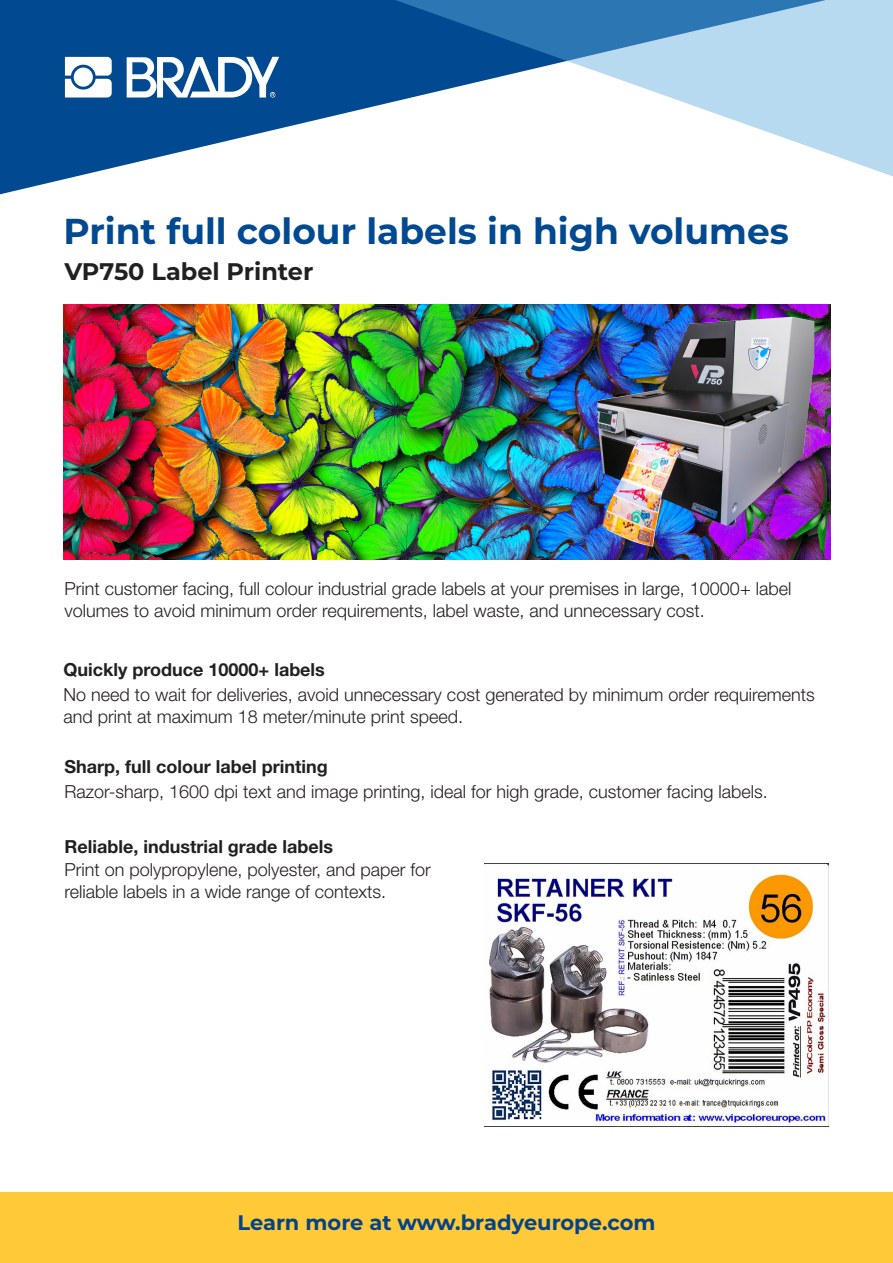
<style>
.page{position:relative;width:893px;height:1263px;background:#fff}
.page>*{position:absolute;margin:0;border:0;box-sizing:border-box;transform-origin:0 0}
.Page_Header_1_Blue{font:700 36px "Montserrat";color:#014990}
.Page_SubHeader_1_Bla{font:700 24px "Montserrat";color:#231f20}
.t1{font:700 21px "Montserrat";color:#054286}
.Body_Text_1{font:300 18px/21.6px "Helvetica Neue LT Pro";color:#231f20}
.Body_Text_1-2{font:700 18px "Helvetica Neue LT Pro";color:#231f20}
</style>
<div class="page">
<svg style="left:0;top:0;width:359px;height:195px;fill:#014990"></svg>
<svg style="left:359px;top:0;width:534px;height:177px"></svg>
<div style="left:0;top:1192px;width:893px;height:71px;background:#ffc938"></div>
<svg style="left:65px;top:57px;width:47px;height:41px"></svg>
<svg style="left:127px;top:57px;width:152px;height:41px"></svg>
<img style="left:63px;top:304px;width:767px;height:255px">
<img style="left:651px;top:317px;width:140px;height:74px">
<img style="left:484px;top:863px;width:344px;height:264px">
<p class="Page_Header_1_Blue" style="left:63px;top:205px;width:727px">Print full colour labels in high volumes</p>
<p class="Page_SubHeader_1_Bla" style="left:64px;top:254px;width:251px">VP750 Label Printer</p>
<p class="Body_Text_1" style="left:64px;top:578px;width:728px">Print customer facing, full colour industrial grade labels at your premises in large, 10000+ label volumes to avoid minimum order requirements, label waste, and unnecessary cost.</p>
<p class="Body_Text_1-2" style="left:63px;top:658px;width:263px">Quickly produce 10000+ labels</p>
<p class="Body_Text_1" style="left:63px;top:684px;width:753px">No need to wait for deliveries, avoid unnecessary cost generated by minimum order requirements and print at maximum 18 meter/minute print speed.</p>
<p class="Body_Text_1-2" style="left:64px;top:755px;width:265px">Sharp, full colour label printing</p>
<p class="Body_Text_1" style="left:64px;top:780px;width:705px">Razor-sharp, 1600 dpi text and image printing, ideal for high grade, customer facing labels.</p>
<p class="Body_Text_1-2" style="left:64px;top:835px;width:270px">Reliable, industrial grade labels</p>
<p class="Body_Text_1" style="left:64px;top:858px;width:368px">Print on polypropylene, polyester, and paper for reliable labels in a wide range of contexts.</p>
<p class="t1" style="left:237px;top:1207px;width:419px">Learn more at www.bradyeurope.com</p>
</div>
